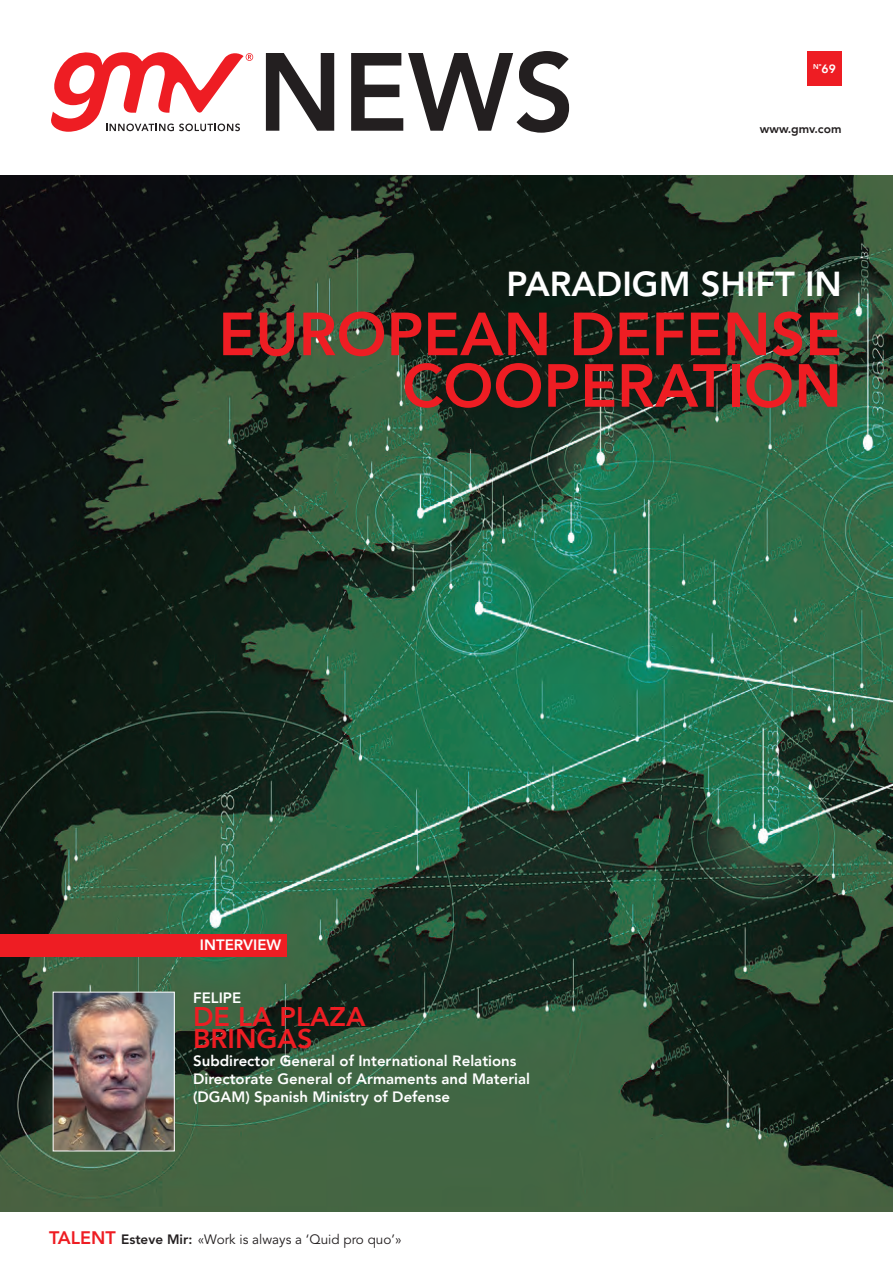
<style>
.page{position:relative;width:893px;height:1263px;background:#fff}
.page>*{position:absolute;margin:0;border:0;box-sizing:border-box;transform-origin:0 0}
.t1{font:800 60.15px/51.6px "Avenir LT Pro";color:#ee1d23;text-align:right}
.t2{font:800 34.35px "Avenir LT Pro";color:#fff}
.t3{font:800 27px/22.5px "Avenir LT";color:#ee1d23}
.t4{font:800 15px/18px "Avenir LT";color:#fff}
.t5{font:13.5px "Avenir LT Pro";color:#231f20}
.general_ES{font:800 12px "Avenir LT";color:#231f20}
.t6{font:800 7.05px "Avenir LT";color:#fff}
.s1{font-size:12px}
.s2{font-weight:800;font-size:18px;color:#ee1d23}
.s3{font-weight:800}
</style>
<div class="page">
<img style="left:0;top:175px;width:893px;height:1037px">
<svg style="left:51px;top:52px;width:202px;height:80px"></svg>
<svg style="left:266px;top:53px;width:68px;height:78px"></svg>
<svg style="left:351px;top:51px;width:218px;height:82px"></svg>
<div style="left:807px;top:51px;width:34px;height:34px;background:#ee1d23"></div>
<div style="left:0;top:934px;width:286px;height:23px;background:#ee1d23"></div>
<img style="left:55px;top:994px;width:118px;height:155px">
<div style="left:53px;top:992px;width:122px;height:159px;border:1px solid #fff"></div>
<p class="t6" style="left:813px;top:62px;width:24px">Nº<span class="s1">69</span></p>
<p class="general_ES" style="left:760px;top:121px;width:83px">www.gmv.com</p>
<p class="t2" style="left:507px;top:264px;width:337px">PARADIGM SHIFT IN</p>
<p class="t1" style="left:218px;top:309px;width:625px">EUROPEAN DEFENSE<br>COOPERATION</p>
<p class="t4" style="left:200px;top:936px;width:83px">INTERVIEW</p>
<p class="t4" style="left:193px;top:989px;width:50px">FELIPE</p>
<p class="t3" style="left:193px;top:1005px;width:174px">DE LA PLAZA<br>BRINGAS</p>
<p class="t4" style="left:193px;top:1052px;width:338px">Subdirector General of International Relations<br>Directorate General of Armaments and Material (DGAM) Spanish Ministry of Defense</p>
<p class="t5" style="left:49px;top:1231px;width:354px"><span class="s2">TALENT</span> <span class="s3">Esteve Mir:</span> «Work is always a ‘Quid pro quo’»</p>
</div>
